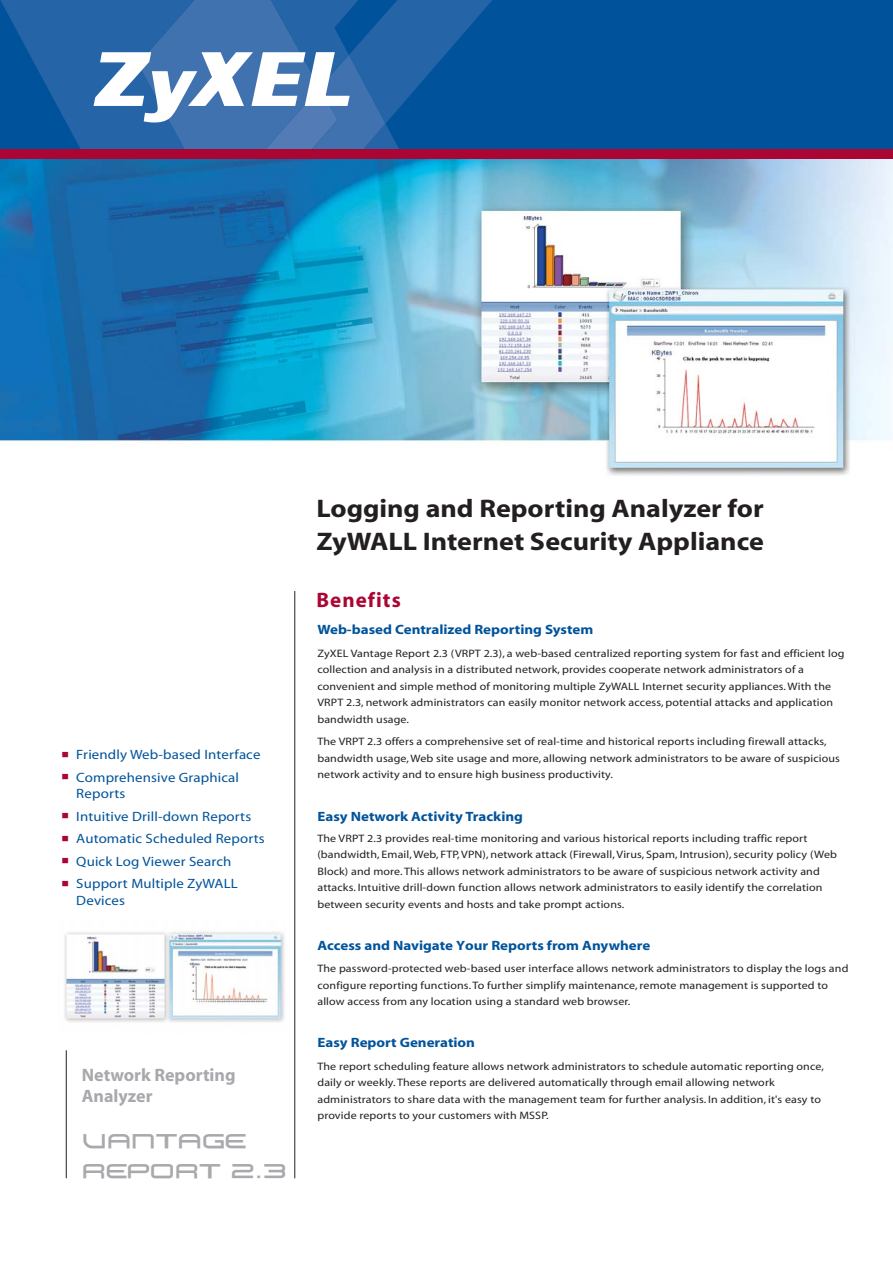
<style>
.page{position:relative;width:893px;height:1263px;background:#fff}
.page>*{position:absolute;margin:0;border:0;box-sizing:border-box;transform-origin:0 0}
.t1{font:700 25.5px/33px "Myriad";color:#231f20;scale:1.1 1}
.t2{font:700 21px "Myriad";letter-spacing:.05em;color:#ab0534}
.t3{font:700 18px/21px "Myriad";color:#a7a9ac}
.t4{font:17.25px/30px "PB007 TRANSPORT Light";color:#a7a9ac;scale:1.1 1}
.t5{font:13.5px/22.5px "Myriad";letter-spacing:.01em;color:#00539b;scale:1.1 1}
.t6{font:700 13.5px "Myriad";color:#00539b;scale:1.11 1}
.t7{font:10.8px/16.5px "Myriad";letter-spacing:.01em;color:#231f20;scale:1.11 1}
</style>
<div class="page">
<img style="left:0;top:159px;width:892px;height:316px">
<hr style="left:295px;top:591px;width:1px;height:587px;background:#231f20">
<hr style="left:66px;top:1050px;width:1px;height:128px;background:#231f20">
<img style="left:64px;top:931px;width:221px;height:92px">
<div style="left:0;top:0;width:892px;height:155px;background:#00539b"></div>
<div style="left:0;top:149px;width:892px;height:10px;background:#ab0534"></div>
<svg style="left:0;top:0;width:492px;height:149px"></svg>
<p class="t5" style="left:76px;top:744px;width:169px">Friendly Web-based Interface<br>Comprehensive Graphical</p>
<p class="t5" style="left:76px;top:783px;width:173px">Reports<br>Intuitive Drill-down Reports<br>Automatic Scheduled Reports<br>Quick Log Viewer Search<br>Support Multiple ZyWALL</p>
<p class="t5" style="left:76px;top:890px;width:46px">Devices</p>
<h3 class="t3" style="left:82px;top:1066px;width:155px">Network Reporting<br>Analyzer</h3>
<h3 class="t4" style="left:82px;top:1128px;width:189px">VANTAGE<br>REPORT 2.3</h3>
<h1 class="t1" style="left:316px;top:494px;width:408px">Logging and Reporting Analyzer for<br>ZyWALL Internet Security Appliance</h1>
<h2 class="t2" style="left:316px;top:592px;width:86px">Benefits</h2>
<p class="t6" style="left:317px;top:625px;width:250px">Web-based Centralized Reporting System</p>
<p class="t7" style="left:317px;top:646px;width:476px">ZyXEL Vantage Report 2.3 (VRPT 2.3), a web-based centralized reporting system for fast and efficient log collection and analysis in a distributed network, provides cooperate network administrators of a convenient and simple method of monitoring multiple ZyWALL Internet security appliances. With the VRPT 2.3, network administrators can easily monitor network access, potential attacks and application bandwidth usage.</p>
<p class="t7" style="left:317px;top:734px;width:472px">The VRPT 2.3 offers a comprehensive set of real-time and historical reports including firewall attacks, bandwidth usage, Web site usage and more, allowing network administrators to be aware of suspicious network activity and to ensure high business productivity.</p>
<p class="t6" style="left:317px;top:811px;width:187px">Easy Network Activity Tracking</p>
<p class="t7" style="left:317px;top:830px;width:470px">The VRPT 2.3 provides real-time monitoring and various historical reports including traffic report (bandwidth, Email, Web, FTP, VPN), network attack (Firewall, Virus, Spam, Intrusion), security policy (Web Block) and more. This allows network administrators to be aware of suspicious network activity and attacks. Intuitive drill-down function allows network administrators to easily identify the correlation between security events and hosts and take prompt actions.</p>
<p class="t6" style="left:317px;top:940px;width:301px">Access and Navigate Your Reports from Anywhere</p>
<p class="t7" style="left:317px;top:961px;width:480px">The password-protected web-based user interface allows network administrators to display the logs and configure reporting functions. To further simplify maintenance, remote management is supported to allow access from any location using a standard web browser.</p>
<p class="t6" style="left:317px;top:1037px;width:143px">Easy Report Generation</p>
<p class="t7" style="left:317px;top:1058px;width:458px">The report scheduling feature allows network administrators to schedule automatic reporting once, daily or weekly. These reports are delivered automatically through email allowing network administrators to share data with the management team for further analysis. In addition, it's easy to provide reports to your customers with MSSP.</p>
</div>
